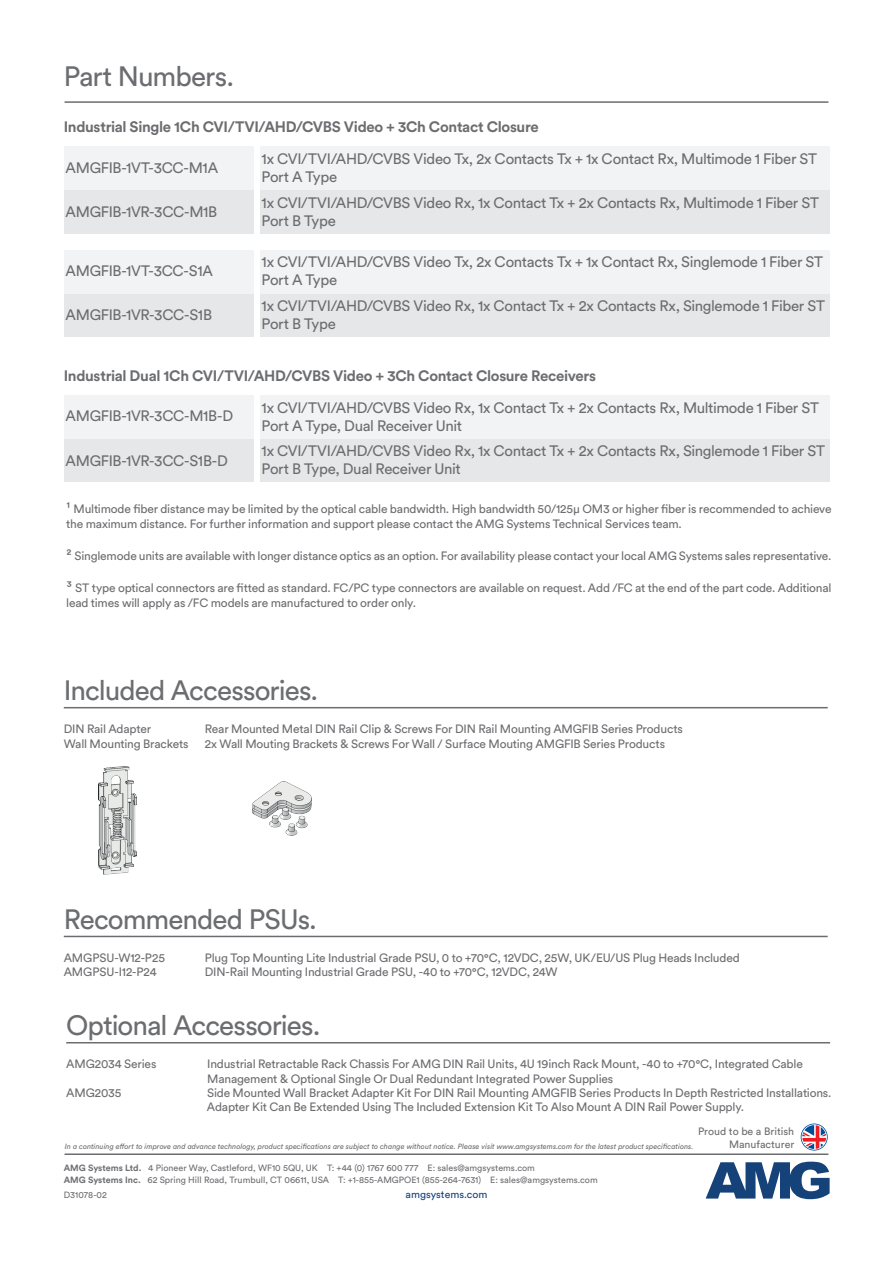
<style>
.page{position:relative;width:893px;height:1263px;background:#fff}
.page>*{position:absolute;margin:0;border:0;box-sizing:border-box;transform-origin:0 0}
.Paragraph_Basic{font:27.75px "Circular Std";letter-spacing:-.035em;color:#6c6d70}
.Paragraph_Basic-2{font:15px/18px "Circular Std";letter-spacing:-.02em;color:#6c6d70}
.Paragraph_Basic-3{font:700 15px "Circular Std";letter-spacing:-.02em;color:#6c6d70}
.Paragraph_Basic-4{font:12px/14.4px "Circular Std";letter-spacing:-.015em;color:#6c6d70}
.t1{font:10.65px "Circular Std";color:#6c6d70}
.t2{font:10.5px "Circular Std";color:#154379}
.t3{font:9px "Circular Std";color:#6c6d70}
.t4{font:italic 7.5px "Circular Std";color:#6c6d70}
.s1{font-size:15px}
.s2{font-weight:700}
</style>
<div class="page">
<svg style="left:706px;top:1161px;width:123px;height:38px"></svg>
<hr style="left:65px;top:1153px;width:763px;height:2px;background:#6c6d70">
<svg style="left:801px;top:1123px;width:27px;height:27px"></svg>
<hr style="left:64px;top:936px;width:764px;height:1px;background:#6c6d70">
<hr style="left:64px;top:707px;width:764px;height:1px;background:#6c6d70">
<img style="left:98px;top:766px;width:38px;height:108px">
<img style="left:252px;top:782px;width:60px;height:53px">
<hr style="left:66px;top:1042px;width:764px;height:1px;background:#6c6d70">
<hr style="left:65px;top:101px;width:763px;height:2px;background:#6c6d70">
<div style="left:64px;top:190px;width:189px;height:43px;background:#e6e7e9"></div>
<div style="left:64px;top:147px;width:189px;height:43px;background:#f2f3f4"></div>
<div style="left:260px;top:190px;width:570px;height:43px;background:#e6e7e9"></div>
<div style="left:260px;top:147px;width:570px;height:43px;background:#f2f3f4"></div>
<div style="left:64px;top:293px;width:189px;height:44px;background:#e6e7e9"></div>
<div style="left:64px;top:250px;width:189px;height:43px;background:#f2f3f4"></div>
<div style="left:260px;top:293px;width:570px;height:44px;background:#e6e7e9"></div>
<div style="left:260px;top:250px;width:570px;height:43px;background:#f2f3f4"></div>
<div style="left:64px;top:439px;width:189px;height:43px;background:#e6e7e9"></div>
<div style="left:64px;top:395px;width:189px;height:44px;background:#f2f3f4"></div>
<div style="left:260px;top:439px;width:570px;height:43px;background:#e6e7e9"></div>
<div style="left:260px;top:395px;width:570px;height:44px;background:#f2f3f4"></div>
<p class="Paragraph_Basic" style="left:64px;top:60px;width:172px">Part Numbers.</p>
<p class="Paragraph_Basic-3" style="left:64px;top:117px;width:477px">Industrial Single 1Ch CVI/TVI/AHD/CVBS Video + 3Ch Contact Closure</p>
<p class="Paragraph_Basic-2" style="left:66px;top:158px;width:154px">AMGFIB-1VT-3CC-M1A</p>
<p class="Paragraph_Basic-2" style="left:66px;top:203px;width:153px">AMGFIB-1VR-3CC-M1B</p>
<p class="Paragraph_Basic-2" style="left:66px;top:261px;width:149px">AMGFIB-1VT-3CC-S1A</p>
<p class="Paragraph_Basic-2" style="left:66px;top:306px;width:148px">AMGFIB-1VR-3CC-S1B</p>
<p class="Paragraph_Basic-2" style="left:262px;top:150px;width:557px">1x CVI/TVI/AHD/CVBS Video Tx, 2x Contacts Tx + 1x Contact Rx, Multimode 1 Fiber ST<br>Port A Type</p>
<p class="Paragraph_Basic-2" style="left:262px;top:193px;width:559px">1x CVI/TVI/AHD/CVBS Video Rx, 1x Contact Tx + 2x Contacts Rx, Multimode 1 Fiber ST<br>Port B Type</p>
<p class="Paragraph_Basic-2" style="left:262px;top:253px;width:563px">1x CVI/TVI/AHD/CVBS Video Tx, 2x Contacts Tx + 1x Contact Rx, Singlemode 1 Fiber ST<br>Port A Type</p>
<p class="Paragraph_Basic-2" style="left:262px;top:296px;width:565px">1x CVI/TVI/AHD/CVBS Video Rx, 1x Contact Tx + 2x Contacts Rx, Singlemode 1 Fiber ST<br>Port B Type</p>
<p class="Paragraph_Basic-3" style="left:64px;top:366px;width:534px">Industrial Dual 1Ch CVI/TVI/AHD/CVBS Video + 3Ch Contact Closure Receivers</p>
<p class="Paragraph_Basic-2" style="left:66px;top:407px;width:169px">AMGFIB-1VR-3CC-M1B-D</p>
<p class="Paragraph_Basic-2" style="left:66px;top:451px;width:164px">AMGFIB-1VR-3CC-S1B-D</p>
<p class="Paragraph_Basic-2" style="left:262px;top:398px;width:559px">1x CVI/TVI/AHD/CVBS Video Rx, 1x Contact Tx + 2x Contacts Rx, Multimode 1 Fiber ST<br>Port A Type, Dual Receiver Unit</p>
<p class="Paragraph_Basic-2" style="left:262px;top:442px;width:565px">1x CVI/TVI/AHD/CVBS Video Rx, 1x Contact Tx + 2x Contacts Rx, Singlemode 1 Fiber ST<br>Port B Type, Dual Receiver Unit</p>
<p class="Paragraph_Basic-4" style="left:66px;top:502px;width:767px"><span class="s1">¹</span> Multimode fiber distance may be limited by the optical cable bandwidth. High bandwidth 50/125µ OM3 or higher fiber is recommended to achieve the maximum distance. For further information and support please contact the AMG Systems Technical Services team.</p>
<p class="Paragraph_Basic-4" style="left:66px;top:548px;width:767px"><span class="s1">²</span> Singlemode units are available with longer distance optics as an option. For availability please contact your local AMG Systems sales representative.</p>
<p class="Paragraph_Basic-4" style="left:66px;top:581px;width:767px"><span class="s1">³</span> ST type optical connectors are fitted as standard. FC/PC type connectors are available on request. Add /FC at the end of the part code. Additional lead times will apply as /FC models are manufactured to order only.</p>
<p class="Paragraph_Basic" style="left:64px;top:674px;width:256px">Included Accessories.</p>
<p class="Paragraph_Basic-4" style="left:64px;top:722px;width:89px">DIN Rail Adapter</p>
<p class="Paragraph_Basic-4" style="left:205px;top:722px;width:480px">Rear Mounted Metal DIN Rail Clip &amp; Screws For DIN Rail Mounting AMGFIB Series Products</p>
<p class="Paragraph_Basic-4" style="left:64px;top:736px;width:126px">Wall Mounting Brackets</p>
<p class="Paragraph_Basic-4" style="left:205px;top:736px;width:462px">2x Wall Mouting Brackets &amp; Screws For Wall / Surface Mouting AMGFIB Series Products</p>
<p class="Paragraph_Basic" style="left:64px;top:902px;width:255px">Recommended PSUs.</p>
<p class="Paragraph_Basic-4" style="left:64px;top:950px;width:103px">AMGPSU-W12-P25</p>
<p class="Paragraph_Basic-4" style="left:205px;top:950px;width:537px">Plug Top Mounting Lite Industrial Grade PSU, 0 to +70°C, 12VDC, 25W, UK/EU/US Plug Heads Included</p>
<p class="Paragraph_Basic-4" style="left:64px;top:965px;width:94px">AMGPSU-I12-P24</p>
<p class="Paragraph_Basic-4" style="left:205px;top:965px;width:354px">DIN-Rail Mounting Industrial Grade PSU, -40 to +70°C, 12VDC, 24W</p>
<p class="Paragraph_Basic" style="left:66px;top:1009px;width:256px">Optional Accessories.</p>
<p class="Paragraph_Basic-4" style="left:66px;top:1057px;width:92px">AMG2034 Series</p>
<p class="Paragraph_Basic-4" style="left:207px;top:1057px;width:597px">Industrial Retractable Rack Chassis For AMG DIN Rail Units, 4U 19inch Rack Mount, -40 to +70°C, Integrated Cable<br>Management &amp; Optional Single Or Dual Redundant Integrated Power Supplies</p>
<p class="Paragraph_Basic-4" style="left:66px;top:1085px;width:57px">AMG2035</p>
<p class="Paragraph_Basic-4" style="left:207px;top:1085px;width:626px">Side Mounted Wall Bracket Adapter Kit For DIN Rail Mounting AMGFIB Series Products In Depth Restricted Installations.<br>Adapter Kit Can Be Extended Using The Included Extension Kit To Also Mount A DIN Rail Power Supply.</p>
<p class="t1" style="left:698px;top:1125px;width:98px">Proud to be a British</p>
<p class="t4" style="left:65px;top:1142px;width:630px">In a continuing effort to improve and advance technology, product specifications are subject to change without notice. Please visit www.amgsystems.com for the latest product specifications.</p>
<p class="t1" style="left:729px;top:1138px;width:67px">Manufacturer</p>
<p class="t3" style="left:64px;top:1163px;width:473px"><span class="s2">AMG Systems Ltd.</span> 4 Pioneer Way, Castleford, WF10 5QU, UK T: +44 (0) 1767 600 777 E: sales@amgsystems.com</p>
<p class="t3" style="left:64px;top:1175px;width:535px"><span class="s2">AMG Systems Inc.</span> 62 Spring Hill Road, Trumbull, CT 06611, USA T: +1-855-AMGPOE1 (855-264-7631) E: sales@amgsystems.com</p>
<p class="t3" style="left:64px;top:1189px;width:45px">D31078-02</p>
<p class="t2" style="left:406px;top:1188px;width:83px">amgsystems.com</p>
</div>
